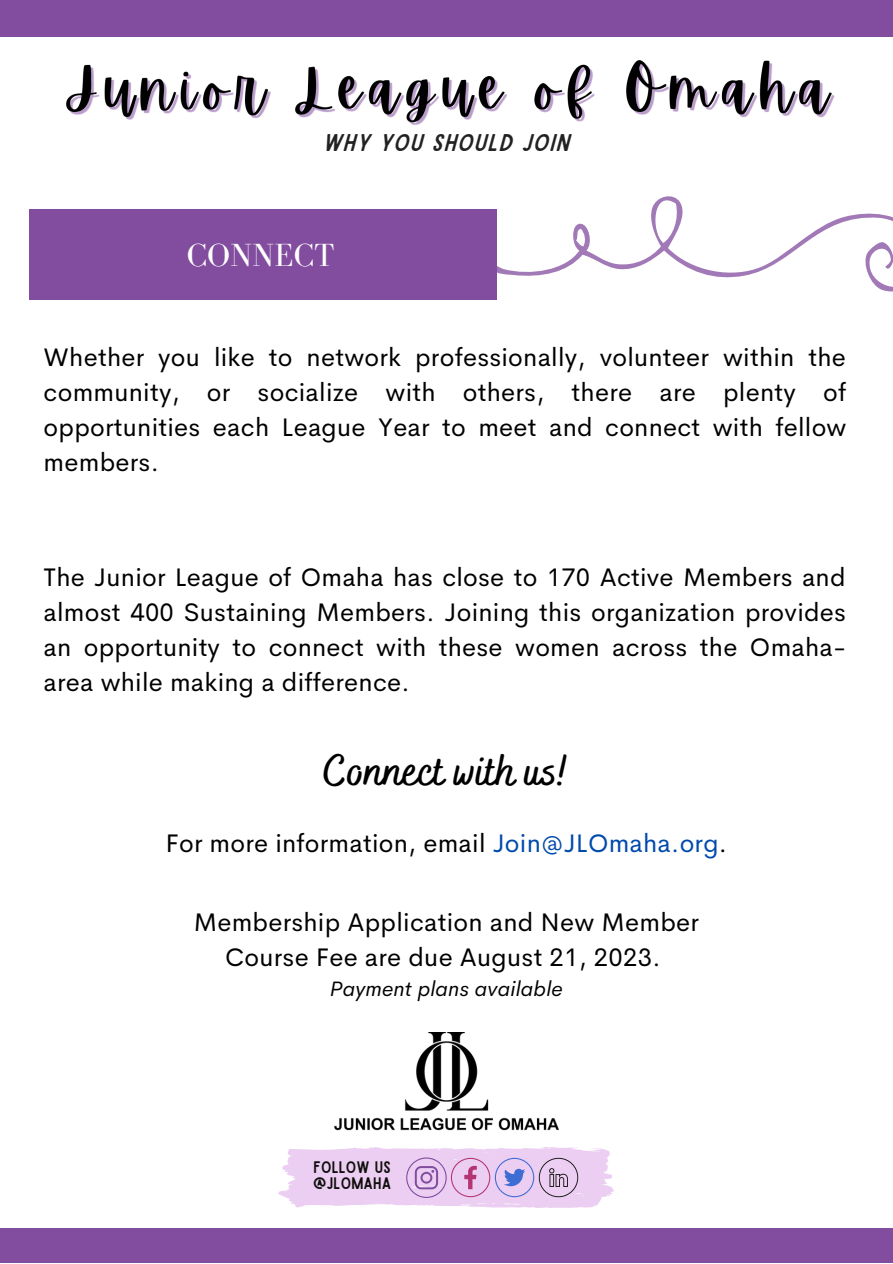
<style>
.page{position:relative;width:893px;height:1264px;background:#fff}
.page>*{position:absolute;margin:0;border:0;box-sizing:border-box;transform-origin:0 0}
.t1{font:700 43.8px "Bakerie Smooth";letter-spacing:.01em;color:#000}
.t2{font:33px "Bodoni FLF";letter-spacing:.01em;color:#fff}
.t3{font:25.5px/34.8px "Cerebri Sans";letter-spacing:.01em;color:#000;text-align:justify}
.t4{font:23.1px "Sailors";letter-spacing:.06em;color:#222}
.t5{font:italic 21px "Cerebri Sans";letter-spacing:.01em;color:#000}
.t6{font:16.05px/15.8px "Sailors";letter-spacing:.01em;color:#110f0d}
.s1{color:#004aad}
</style>
<div class="page">
<div style="left:0;top:1228px;width:892px;height:34px;background:#824c9f"></div>
<div style="left:0;top:0;width:892px;height:37px;background:#824c9f"></div>
<svg style="left:493px;top:196px;width:399px;height:96px"></svg>
<div style="left:29px;top:210px;width:468px;height:90px;background:#824c9f"></div>
<img style="left:334px;top:1032px;width:224px;height:99px">
<svg style="left:278px;top:1147px;width:336px;height:61px;background:#e6cbee"></svg>
<img style="left:66px;top:60px;width:769px;height:65px">
<p class="t4" style="left:322px;top:134px;width:248px">WHY YOU SHOULD JOIN</p>
<p class="t2" style="left:187px;top:237px;width:149px">CONNECT</p>
<p class="t3" style="left:44px;top:340px;width:804px">Whether you like to network professionally, volunteer within the community, or socialize with others, there are plenty of opportunities each League Year to meet and connect with fellow members.</p>
<p class="t3" style="left:44px;top:559px;width:804px">The Junior League of Omaha has close to 170 Active Members and almost 400 Sustaining Members. Joining this organization provides an opportunity to connect with these women across the Omaha&shy;area while making a difference.</p>
<h1 class="t1" style="left:323px;top:745px;width:247px">Connect with us!</h1>
<p class="t3" style="left:165px;top:825px;width:563px">For more information, email <span class="s1">Join@JLOmaha.org</span>.</p>
<p class="t3" style="left:194px;top:904px;width:506px;text-align:center">Membership Application and New Member<br>Course Fee are due August 21, 2023.</p>
<p class="t5" style="left:330px;top:975px;width:234px">Payment plans available</p>
<p class="t6" style="left:313px;top:1159px;width:80px">FOLLOW US @JLOMAHA</p>
</div>
